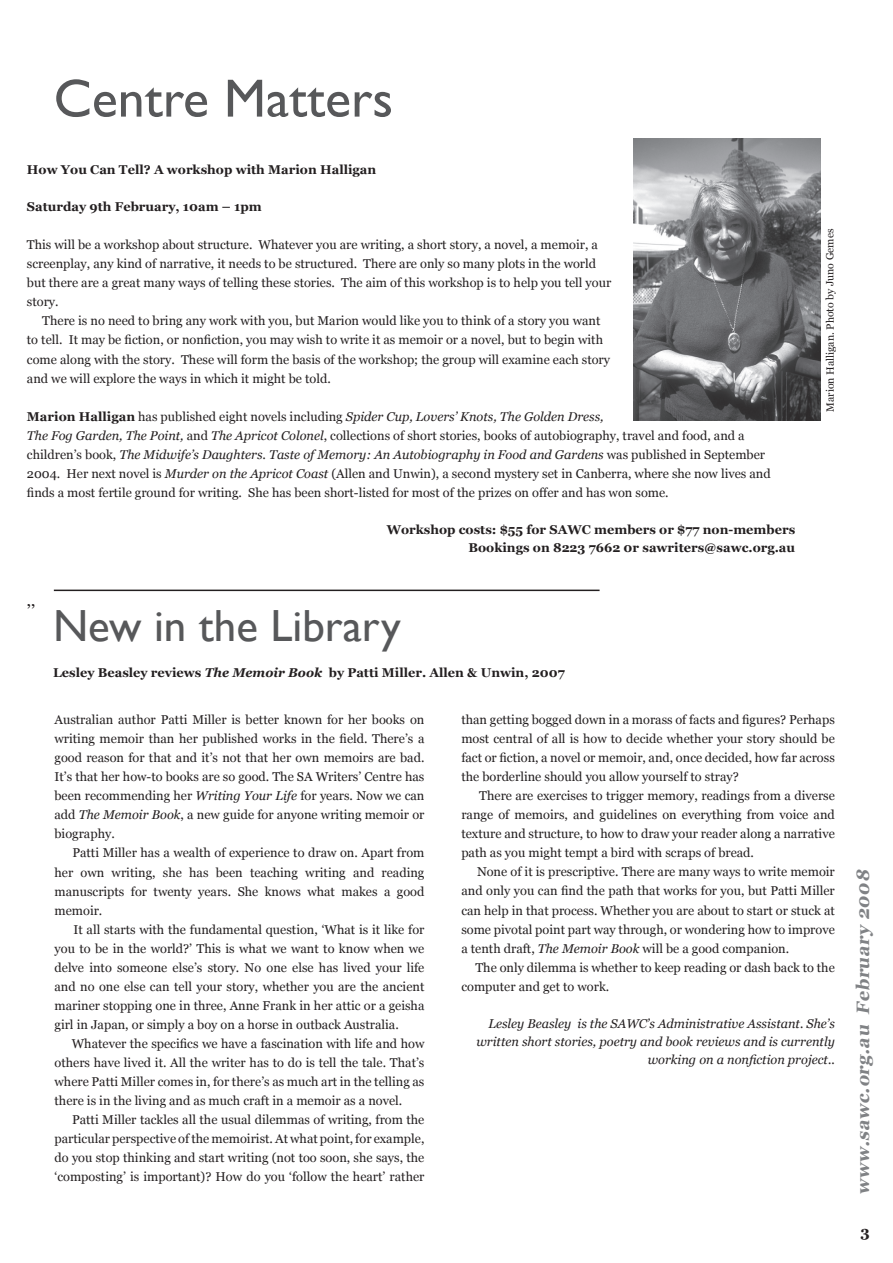
<style>
.page{position:relative;width:893px;height:1263px;background:#fff}
.page>*{position:absolute;margin:0;border:0;box-sizing:border-box;transform-origin:0 0}
.t1{font:54px "Gill Sans";color:#57585a}
.t2{font:45px "Gill Sans";color:#57585a}
.t3{font:italic 700 18px "Georgia";color:#808285}
.t4{font:700 15px "Georgia";color:#231f20}
.t5{font:12.75px/19px "Georgia";color:#231f20;text-align:justify}
.t6{font:700 12.75px/18px "Georgia";color:#231f20;text-align:right}
.t7{font:italic 12.75px/18px "Georgia";color:#231f20;text-align:right}
.t8{font:10.5px "Georgia";color:#231f20}
.s1{font-weight:700}
.s2{font-style:italic}
</style>
<div class="page">
<img style="left:634px;top:138px;width:187px;height:282px">
<hr style="left:54px;top:590px;width:546px;height:1px;background:#231f20">
<h1 class="t1" style="left:54px;top:67px;width:341px">Centre Matters</h1>
<p class="t6" style="left:27px;top:161px;width:351px">How You Can Tell? A workshop with Marion Halligan</p>
<p class="t6" style="left:27px;top:198px;width:236px">Saturday 9th February, 10am – 1pm</p>
<p class="t5" style="left:27px;top:235px;width:586px;text-align:left">This will be a workshop about structure. Whatever you are writing, a short story, a novel, a memoir, a screenplay, any kind of narrative, it needs to be structured. There are only so many plots in the world but there are a great many ways of telling these stories. The aim of this workshop is to help you tell your story.</p>
<p class="t5" style="left:27px;top:311px;width:585px;text-align:left;text-indent:15px">There is no need to bring any work with you, but Marion would like you to think of a story you want to tell. It may be fiction, or nonfiction, you may wish to write it as memoir or a novel, but to begin with come along with the story. These will form the basis of the workshop; the group will examine each story and we will explore the ways in which it might be told.</p>
<p class="t5" style="left:27px;top:407px;width:745px;text-align:left"><span class="s1">Marion Halligan</span> has published eight novels including <span class="s2">Spider Cup, Lovers’ Knots, The Golden Dress,<br>The Fog Garden, The Point,</span> and <span class="s2">The Apricot Colonel</span>, collections of short stories, books of autobiography, travel and food, and a children’s book, <span class="s2">The Midwife’s Daughters</span>. <span class="s2">Taste of Memory: An Autobiography in Food and Gardens</span> was published in September 2004. Her next novel is <span class="s2">Murder on the Apricot Coast</span> (Allen and Unwin), a second mystery set in Canberra, where she now lives and finds a most fertile ground for writing. She has been short-listed for most of the prizes on offer and has won some.</p>
<p class="t6" style="left:387px;top:520px;width:410px">Workshop costs: $55 for SAWC members or $77 non-members<br>Bookings on 8223 7662 0r sawriters@sawc.org.au</p>
<p class="t8" style="left:824px;top:412px;width:184px;rotate:-90deg">Marion Halligan. Photo by Juno Gemes</p>
<p class="t6" style="left:27px;top:592px;width:10px">,,</p>
<h2 class="t2" style="left:53px;top:600px;width:349px">New in the Library</h2>
<p class="t6" style="left:53px;top:664px;width:513px">Lesley Beasley reviews <span class="s2">The Memoir Book</span> by Patti Miller. Allen &amp; Unwin, 2007</p>
<p class="t5" style="left:55px;top:710px;width:371px">Australian author Patti Miller is better known for her books on writing memoir than her published works in the field. There’s a good reason for that and it’s not that her own memoirs are bad.<br>It’s that her how-to books are so good. The SA Writers’ Centre has been recommending her <span class="s2">Writing Your Life</span> for years. Now we can add <span class="s2">The Memoir Book</span>, a new guide for anyone writing memoir or biography.</p>
<p class="t5" style="left:55px;top:843px;width:371px;text-indent:18px">Patti Miller has a wealth of experience to draw on. Apart from her own writing, she has been teaching writing and reading manuscripts for twenty years. She knows what makes a good memoir.</p>
<p class="t5" style="left:55px;top:920px;width:371px;text-indent:19px">It all starts with the fundamental question, ‘What is it like for you to be in the world?’ This is what we want to know when we delve into someone else’s story. No one else has lived your life and no one else can tell your story, whether you are the ancient mariner stopping one in three, Anne Frank in her attic or a geisha girl in Japan, or simply a boy on a horse in outback Australia.</p>
<p class="t5" style="left:55px;top:1034px;width:371px;text-indent:17px">Whatever the specifics we have a fascination with life and how others have lived it. All the writer has to do is tell the tale. That’s where Patti Miller comes in, for there’s as much art in the telling as there is in the living and as much craft in a memoir as a novel.</p>
<p class="t5" style="left:55px;top:1110px;width:371px;text-indent:18px">Patti Miller tackles all the usual dilemmas of writing, from the particular perspective of the memoirist. At what point, for example, do you stop thinking and start writing (not too soon, she says, the ‘composting’ is important)? How do you ‘follow the heart’ rather</p>
<p class="t5" style="left:461px;top:710px;width:375px">than getting bogged down in a morass of facts and figures? Perhaps most central of all is how to decide whether your story should be fact or fiction, a novel or memoir, and, once decided, how far across the borderline should you allow yourself to stray?</p>
<p class="t5" style="left:461px;top:786px;width:375px;text-indent:18px">There are exercises to trigger memory, readings from a diverse range of memoirs, and guidelines on everything from voice and texture and structure, to how to draw your reader along a narrative path as you might tempt a bird with scraps of bread.</p>
<p class="t5" style="left:461px;top:862px;width:375px;text-indent:16px">None of it is prescriptive. There are many ways to write memoir and only you can find the path that works for you, but Patti Miller can help in that process. Whether you are about to start or stuck at some pivotal point part way through, or wondering how to improve a tenth draft, <span class="s2">The Memoir Book</span> will be a good companion.</p>
<p class="t5" style="left:461px;top:958px;width:375px;text-indent:14px">The only dilemma is whether to keep reading or dash back to the computer and get to work.</p>
<p class="t7" style="left:476px;top:1014px;width:360px">Lesley Beasley is the SAWC’s Administrative Assistant. She’s written short stories, poetry and book reviews and is currently working on a nonfiction project..</p>
<h3 class="t3" style="left:853px;top:1195px;width:330px;rotate:-90deg">www.sawc.org.au February 2008</h3>
<p class="t4" style="left:860px;top:1224px;width:11px">3</p>
</div>
